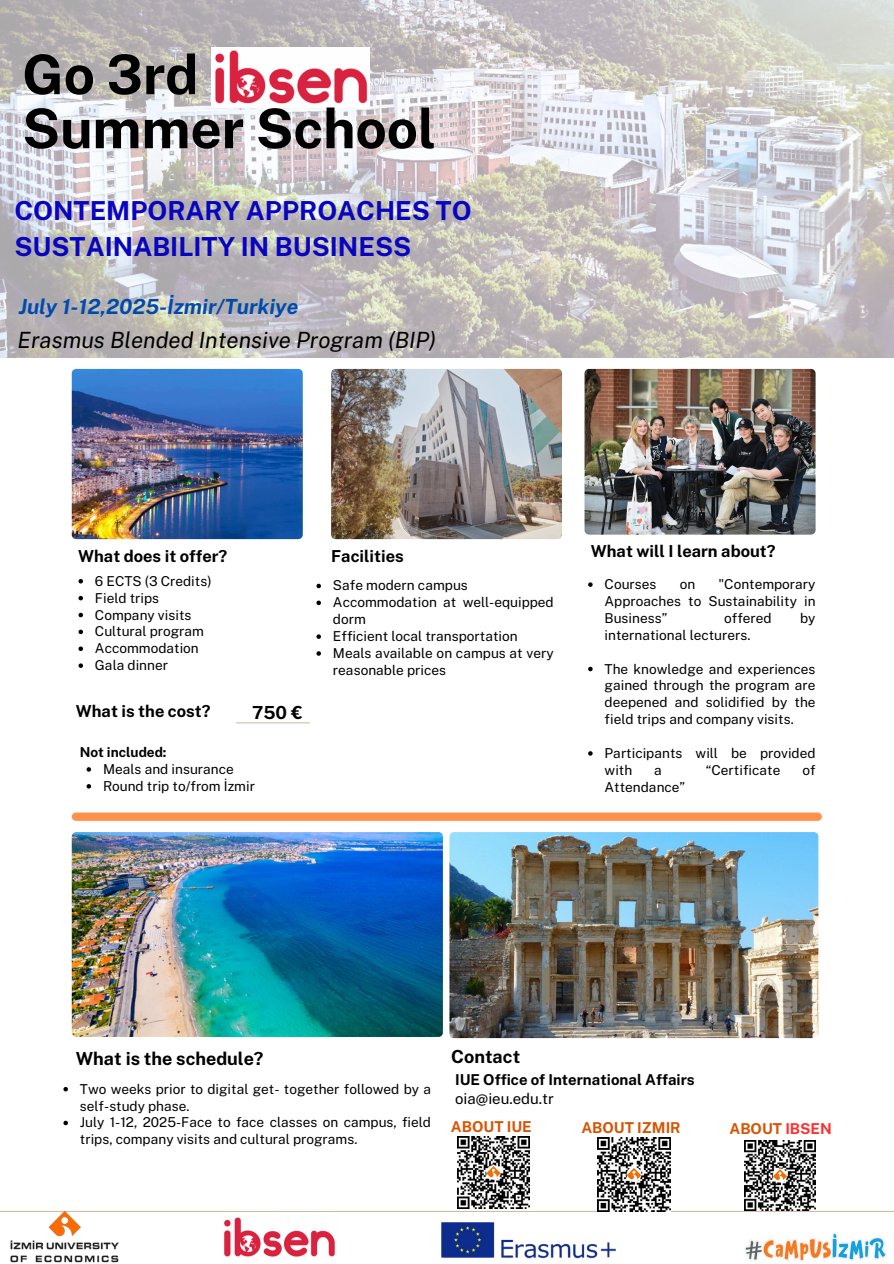
<style>
.page{position:relative;width:894px;height:1264px;background:#fff}
.page>*{position:absolute;margin:0;border:0;box-sizing:border-box;transform-origin:0 0}
.t1{font:700 54.75px/54px "Public Sans";color:#000}
.t2{font:700 26.25px/36px "Public Sans";color:#0804bf}
.t3{font:italic 22.35px "Public Sans";color:#000}
.t4{font:italic 700 20.85px "Public Sans";color:#004aad}
.t5{font:700 18px "Public Sans";color:#000}
.t6{font:700 16.5px "Public Sans";color:#000}
.t7{font:700 15px "Public Sans";color:#000}
.t8{font:700 15px "Public Sans";color:#d65404}
.t9{font:15px "Public Sans";color:#000}
.t10{font:13.65px/16.8px "Public Sans";color:#000}
.t11{font:700 13.65px "Public Sans";color:#000}
.s1{color:#ff3131}
</style>
<div class="page">
<img style="left:0;top:0;width:893px;height:357px">
<img style="left:72px;top:369px;width:230px;height:170px">
<img style="left:331px;top:369px;width:230px;height:170px">
<img style="left:584px;top:369px;width:231px;height:165px">
<img style="left:72px;top:832px;width:371px;height:204px">
<div style="left:72px;top:812px;width:749px;height:8px;background:#ff914d;border-radius:4px"></div>
<img style="left:449px;top:832px;width:368px;height:206px">
<hr style="left:0;top:1210px;width:893px;height:1px;background:#d1bda3">
<hr style="left:236px;top:722px;width:73px;height:1px;background:#d1bda3">
<img style="left:212px;top:47px;width:157px;height:60px">
<img style="left:431px;top:1210px;width:194px;height:49px">
<img style="left:0;top:1210px;width:128px;height:53px">
<svg style="left:78px;top:579px;width:5px;height:4px"></svg>
<svg style="left:78px;top:596px;width:5px;height:4px"></svg>
<svg style="left:78px;top:612px;width:5px;height:5px"></svg>
<svg style="left:78px;top:629px;width:5px;height:5px"></svg>
<svg style="left:78px;top:646px;width:5px;height:5px"></svg>
<svg style="left:78px;top:663px;width:5px;height:5px"></svg>
<svg style="left:316px;top:583px;width:5px;height:5px"></svg>
<svg style="left:316px;top:600px;width:5px;height:5px"></svg>
<svg style="left:316px;top:634px;width:5px;height:5px"></svg>
<svg style="left:316px;top:651px;width:5px;height:4px"></svg>
<img style="left:457px;top:1136px;width:72px;height:72px">
<img style="left:597px;top:1137px;width:73px;height:74px">
<img style="left:744px;top:1140px;width:71px;height:70px">
<img style="left:224px;top:1217px;width:111px;height:40px">
<img style="left:744px;top:1232px;width:143px;height:30px">
<svg style="left:63px;top:1087px;width:5px;height:4px"></svg>
<svg style="left:63px;top:1120px;width:5px;height:5px"></svg>
<svg style="left:588px;top:582px;width:4px;height:5px"></svg>
<svg style="left:588px;top:666px;width:4px;height:5px"></svg>
<svg style="left:588px;top:751px;width:4px;height:4px"></svg>
<svg style="left:86px;top:767px;width:5px;height:4px"></svg>
<svg style="left:86px;top:784px;width:5px;height:4px"></svg>
<p class="t1" style="left:22px;top:47px;width:415px">Go 3rd<br>Summer School</p>
<h6 class="t2" style="left:14px;top:193px;width:458px">CONTEMPORARY APPROACHES TO<br>SUSTAINABILITY IN BUSINESS</h6>
<p class="t4" style="left:19px;top:294px;width:281px">July 1-12,2025-İzmir/Turkiye</p>
<p class="t3" style="left:18px;top:326px;width:420px">Erasmus Blended Intensive Program (BIP)</p>
<h5 class="t6" style="left:78px;top:546px;width:151px">What does it offer?</h5>
<h4 class="t10" style="left:95px;top:572px;width:118px">6 ECTS (3 Credits)</h4>
<p class="t10" style="left:95px;top:589px;width:66px">Field trips</p>
<h6 class="t10" style="left:95px;top:606px;width:98px">Company visits</h6>
<p class="t10" style="left:95px;top:623px;width:111px">Cultural program</p>
<h6 class="t10" style="left:95px;top:640px;width:105px">Accommodation</h6>
<p class="t10" style="left:95px;top:656px;width:75px">Gala dinner</p>
<p class="t6" style="left:76px;top:701px;width:136px">What is the cost?</p>
<p class="t11" style="left:80px;top:744px;width:88px">Not included:</p>
<p class="t10" style="left:103px;top:760px;width:132px">Meals and insurance</p>
<h6 class="t10" style="left:103px;top:777px;width:153px">Round trip to/from İzmir</h6>
<h6 class="t5" style="left:252px;top:701px;width:52px">750 €</h6>
<h6 class="t6" style="left:331px;top:546px;width:74px">Facilities</h6>
<p class="t10" style="left:333px;top:577px;width:136px">Safe modern campus</p>
<p class="t10" style="left:333px;top:594px;width:222px">Accommodation at well-equipped dorm</p>
<p class="t10" style="left:333px;top:627px;width:186px">Efficient local transportation</p>
<p class="t10" style="left:333px;top:644px;width:222px">Meals available on campus at very reasonable prices</p>
<p class="t6" style="left:590px;top:541px;width:186px">What will I learn about?</p>
<p class="t10" style="left:604px;top:575px;width:212px;text-align:justify;text-indent:114px">"Contemporary Approaches to Sustainability in Business”</p>
<p class="t10" style="left:604px;top:575px;width:53px">Courses</p>
<p class="t10" style="left:679px;top:575px;width:17px">on</p>
<p class="t10" style="left:724px;top:609px;width:49px">offered</p>
<p class="t10" style="left:799px;top:609px;width:17px">by</p>
<p class="t10" style="left:604px;top:626px;width:147px">international lecturers.</p>
<p class="t10" style="left:604px;top:660px;width:212px;text-align:justify">The knowledge and experiences gained through the program are deepened and solidified by the field trips and company visits.</p>
<p class="t10" style="left:604px;top:744px;width:212px">Participants will be provided with</p>
<p class="t10" style="left:654px;top:761px;width:9px">a</p>
<p class="t10" style="left:705px;top:761px;width:76px">“Certificate</p>
<p class="t10" style="left:802px;top:761px;width:15px">of</p>
<p class="t10" style="left:604px;top:778px;width:82px">Attendance”</p>
<p class="t5" style="left:76px;top:1047px;width:189px">What is the schedule?</p>
<p class="t10" style="left:80px;top:1080px;width:352px">Two weeks prior to digital get- together followed by a self-study phase.</p>
<p class="t10" style="left:80px;top:1114px;width:352px">July 1-12, 2025-Face to face classes on campus, field trips, company visits and cultural programs.</p>
<p class="t5" style="left:451px;top:1045px;width:71px">Contact</p>
<p class="t7" style="left:455px;top:1070px;width:241px">IUE Office of International Affairs</p>
<p class="t9" style="left:455px;top:1089px;width:100px">oia@ieu.edu.tr</p>
<p class="t8" style="left:451px;top:1117px;width:82px">ABOUT IUE</p>
<p class="t8" style="left:581px;top:1118px;width:101px">ABOUT IZMIR</p>
<p class="t8" style="left:729px;top:1119px;width:104px">ABOUT <span class="s1">IBSEN</span></p>
</div>
